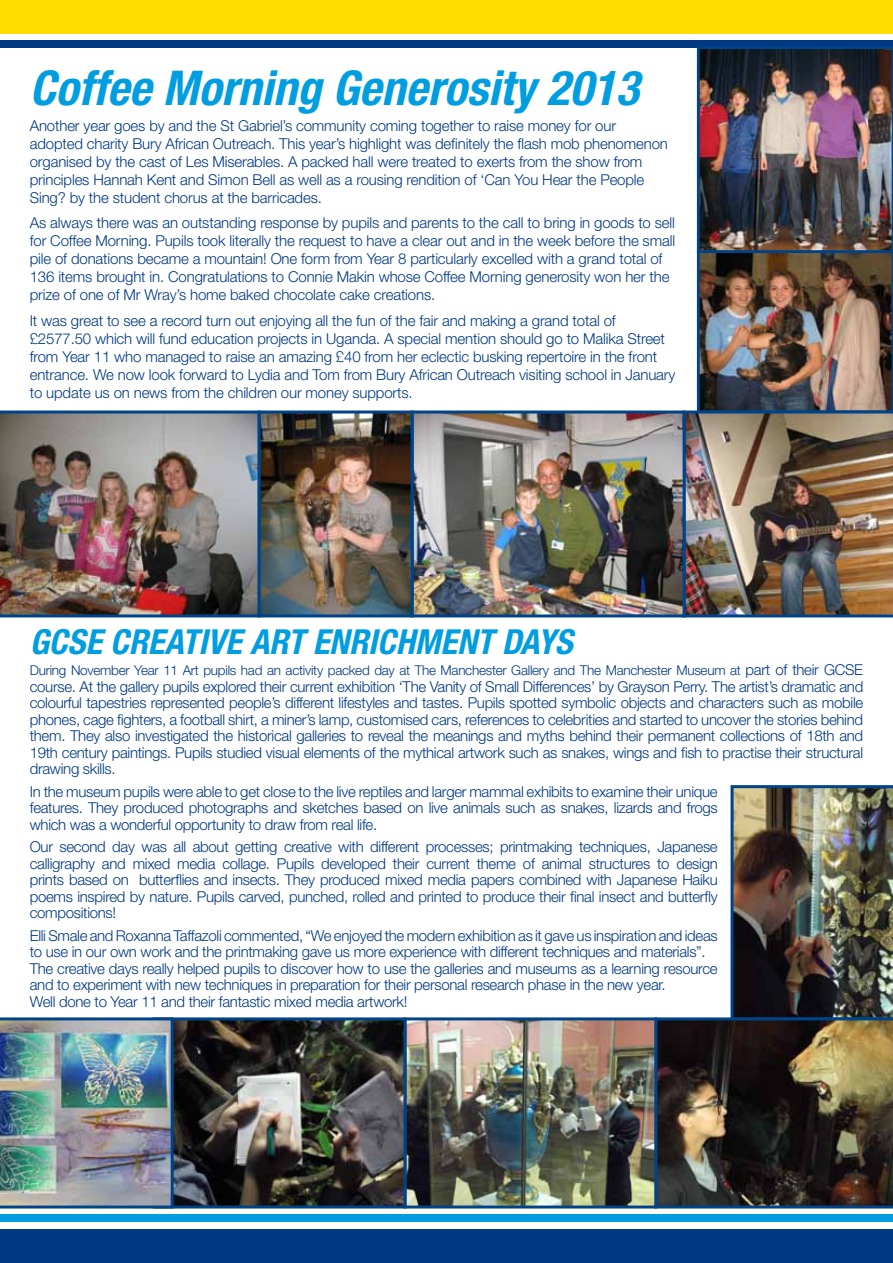
<style>
.page{position:relative;width:893px;height:1263px;background:#fff}
.page>*{position:absolute;margin:0;border:0;box-sizing:border-box;transform-origin:0 0}
.t1{font:italic 700 condensed 48px "Helvetica Neue LT";color:#009ee0}
.t2{font:italic 700 condensed 34.5px "Helvetica Neue LT";color:#009ee0}
.t3{font:300 15px/16.5px "Helvetica Neue LT";letter-spacing:-.01em;color:#003882}
.t4{font:300 13.5px "Helvetica Neue LT";letter-spacing:-.02em;color:#003882}
.s1{font-size:15px}
</style>
<div class="page">
<div style="left:0;top:0;width:893px;height:34px;background:#fd0"></div>
<div style="left:0;top:40px;width:893px;height:8px;background:#003882"></div>
<div style="left:0;top:1229px;width:893px;height:34px;background:#003882"></div>
<div style="left:0;top:1214px;width:893px;height:8px;background:#009ee0"></div>
<img style="left:730px;top:785px;width:163px;height:232px">
<img style="left:174px;top:1021px;width:479px;height:183px">
<img style="left:657px;top:1017px;width:236px;height:191px">
<div style="left:403px;top:1017px;width:254px;height:191px;border:3px solid #004487"></div>
<div style="left:153px;top:1017px;width:253px;height:191px;border:3px solid #004487"></div>
<img style="left:262px;top:414px;width:420px;height:199px">
<img style="left:0;top:410px;width:258px;height:207px">
<img style="left:686px;top:47px;width:207px;height:570px">
<div style="left:411px;top:410px;width:275px;height:207px;border:3px solid #004487"></div>
<div style="left:258px;top:410px;width:156px;height:207px;border:3px solid #004487"></div>
<img style="left:0;top:1017px;width:174px;height:191px">
<h1 class="t1" style="left:30px;top:59px;width:610px">Coffee Morning Generosity 2013</h1>
<p class="t3" style="left:30px;top:116px;width:640px;line-height:18px">Another year goes by and the St Gabriel’s community coming together to raise money for our adopted charity Bury African Outreach. This year’s highlight was definitely the flash mob phenomenon organised by the cast of Les Miserables. A packed hall were treated to exerts from the show from principles Hannah Kent and Simon Bell as well as a rousing rendition of ‘Can You Hear the People Sing? by the student chorus at the barricades.</p>
<p class="t3" style="left:30px;top:213px;width:647px;line-height:18px">As always there was an outstanding response by pupils and parents to the call to bring in goods to sell for Coffee Morning. Pupils took literally the request to have a clear out and in the week before the small pile of donations became a mountain! One form from Year 8 particularly excelled with a grand total of 136 items brought in. Congratulations to Connie Makin whose Coffee Morning generosity won her the prize of one of Mr Wray’s home baked chocolate cake creations.</p>
<p class="t3" style="left:30px;top:311px;width:647px;line-height:18px">It was great to see a record turn out enjoying all the fun of the fair and making a grand total of £2577.50 which will fund education projects in Uganda. A special mention should go to Malika Street from Year 11 who managed to raise an amazing £40 from her eclectic busking repertoire in the front entrance. We now look forward to Lydia and Tom from Bury African Outreach visiting school in January to update us on news from the children our money supports.</p>
<h2 class="t2" style="left:30px;top:621px;width:544px">GCSE CREATIVE ART ENRICHMENT DAYS</h2>
<p class="t4" style="left:30px;top:662px;width:835px">During November Year 11 Art pupils had an activity packed day at The Manchester Gallery and The Manchester Museum at <span class="s1">part of their GCSE</span></p>
<p class="t3" style="left:30px;top:678px;width:835px;text-align:justify">course. At the gallery pupils explored their current exhibition ‘The Vanity of Small Differences’ by Grayson Perry. The artist’s dramatic and colourful tapestries represented people’s different lifestyles and tastes. Pupils spotted symbolic objects and characters such as mobile phones, cage fighters, a football shirt, a miner’s lamp, customised cars, references to celebrities and started to uncover the stories behind them. They also investigated the historical galleries to reveal the meanings and myths behind their permanent collections of 18th and 19th century paintings. Pupils studied visual elements of the mythical artwork such as snakes, wings and fish to practise their structural drawing skills.</p>
<p class="t3" style="left:30px;top:783px;width:690px;text-align:justify">In the museum pupils were able to get close to the live reptiles and larger mammal exhibits to examine their unique features. They produced photographs and sketches based on live animals such as snakes, lizards and frogs which was a wonderful opportunity to draw from real life.</p>
<p class="t3" style="left:30px;top:838px;width:690px;text-align:justify">Our second day was all about getting creative with different processes; printmaking techniques, Japanese calligraphy and mixed media collage. Pupils developed their current theme of animal structures to design prints based on butterflies and insects. They produced mixed media papers combined with Japanese Haiku poems inspired by nature. Pupils carved, punched, rolled and printed to produce their final insect and butterfly compositions!</p>
<p class="t3" style="left:30px;top:927px;width:689px">Elli Smale and Roxanna Taffazoli commented, “We enjoyed the modern exhibition as it gave us inspiration and ideas to use in our own work and the printmaking gave us more experience with different techniques and materials”.<br>The creative days really helped pupils to discover how to use the galleries and museums as a learning resource and to experiment with new techniques in preparation for their personal research phase in the new year.<br>Well done to Year 11 and their fantastic mixed media artwork!</p>
</div>
